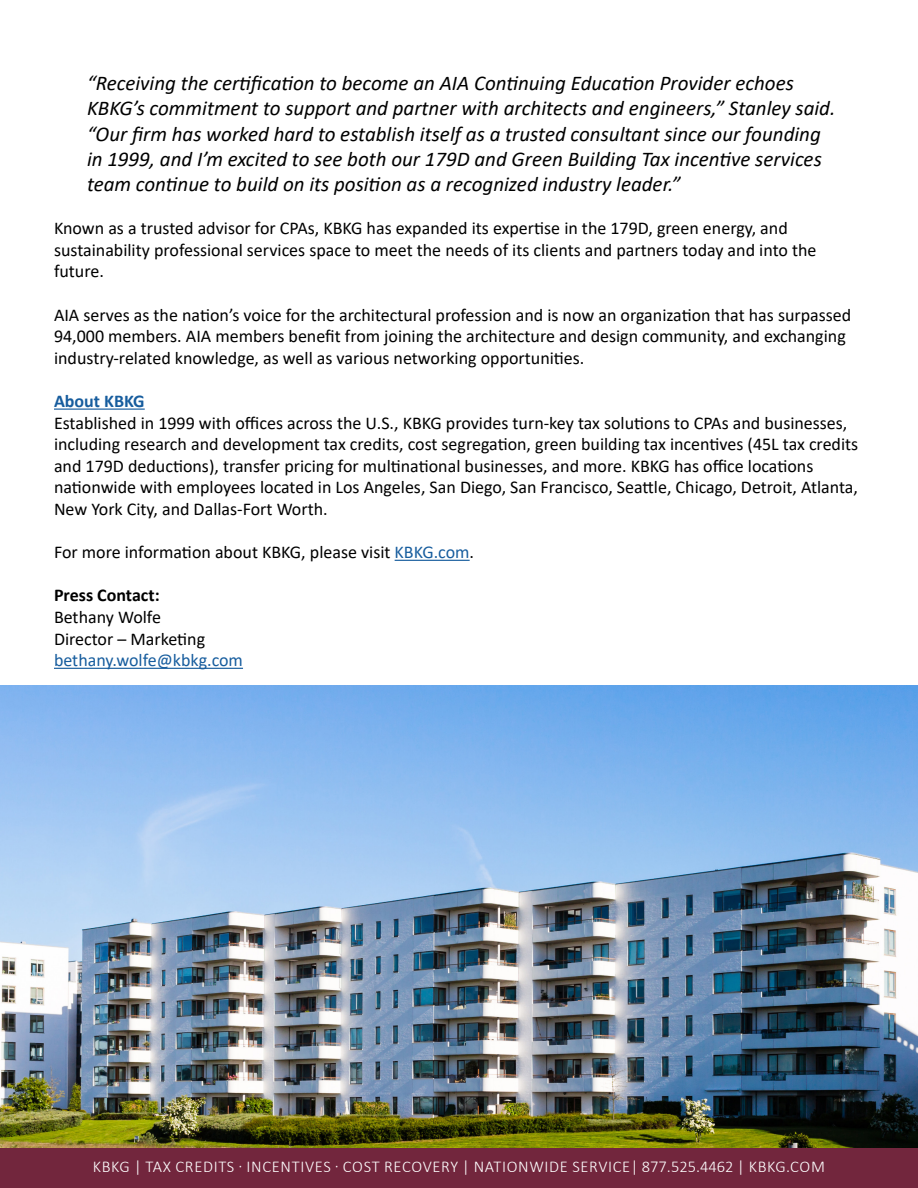
<style>
.page{position:relative;width:918px;height:1188px;background:#fff}
.page>*{position:absolute;margin:0;border:0;box-sizing:border-box;transform-origin:0 0}
.t1{font:italic 21px/25.2px "Calibri";color:#000}
.t2{font:18px/21.6px "Calibri";color:#000}
.t3{font:18px "Calibri";color:#175d9e}
.t4{font:700 18px "Calibri";color:#000}
.t5{font:700 18px "Calibri";color:#175d9e}
.t6{font:300 16.5px "Calibri";letter-spacing:.04em;color:#fff}
.s1{color:#175d9e}
</style>
<div class="page">
<div style="left:0;top:1147px;width:918px;height:41px;background:#72263d"></div>
<hr style="left:54px;top:409px;width:91px;height:1px;background:#175d9e">
<hr style="left:395px;top:560px;width:75px;height:1px;background:#175d9e">
<hr style="left:54px;top:668px;width:189px;height:1px;background:#175d9e">
<img style="left:0;top:686px;width:918px;height:461px">
<p class="t1" style="left:87px;top:70px;width:750px">“Receiving the certification to become an AIA Continuing Education Provider echoes KBKG’s commitment to support and partner with architects and engineers,” Stanley said. “Our firm has worked hard to establish itself as a trusted consultant since our founding in 1999, and I’m excited to see both our 179D and Green Building Tax incentive services team continue to build on its position as a recognized industry leader.”</p>
<p class="t2" style="left:54px;top:217px;width:764px">Known as a trusted advisor for CPAs, KBKG has expanded its expertise in the 179D, green energy, and sustainability professional services space to meet the needs of its clients and partners today and into the future.</p>
<p class="t2" style="left:54px;top:303px;width:799px">AIA serves as the nation’s voice for the architectural profession and is now an organization that has surpassed<br>94,000 members. AIA members benefit from joining the architecture and design community, and exchanging industry-related knowledge, as well as various networking opportunities.</p>
<p class="t5" style="left:54px;top:388px;width:92px">About KBKG</p>
<p class="t2" style="left:54px;top:411px;width:806px">Established in 1999 with offices across the U.S., KBKG provides turn-key tax solutions to CPAs and businesses, including research and development tax credits, cost segregation, green building tax incentives (45L tax credits and 179D deductions), transfer pricing for multinational businesses, and more. KBKG has office locations nationwide with employees located in Los Angeles, San Diego, San Francisco, Seattle, Chicago, Detroit, Atlanta, New York City, and Dallas-Fort Worth.</p>
<p class="t2" style="left:54px;top:541px;width:422px">For more information about KBKG, please visit <span class="s1">KBKG.com</span>.</p>
<p class="t4" style="left:54px;top:583px;width:107px">Press Contact:</p>
<p class="t2" style="left:54px;top:606px;width:108px">Bethany Wolfe</p>
<p class="t2" style="left:54px;top:627px;width:153px">Director – Marketing</p>
<p class="t3" style="left:54px;top:648px;width:191px">bethany.wolfe@kbkg.com</p>
<p class="t6" style="left:93px;top:1156px;width:734px">KBKG | TAX CREDITS · INCENTIVES · COST RECOVERY | NATIONWIDE SERVICE| 877.525.4462 | KBKG.COM</p>
</div>
